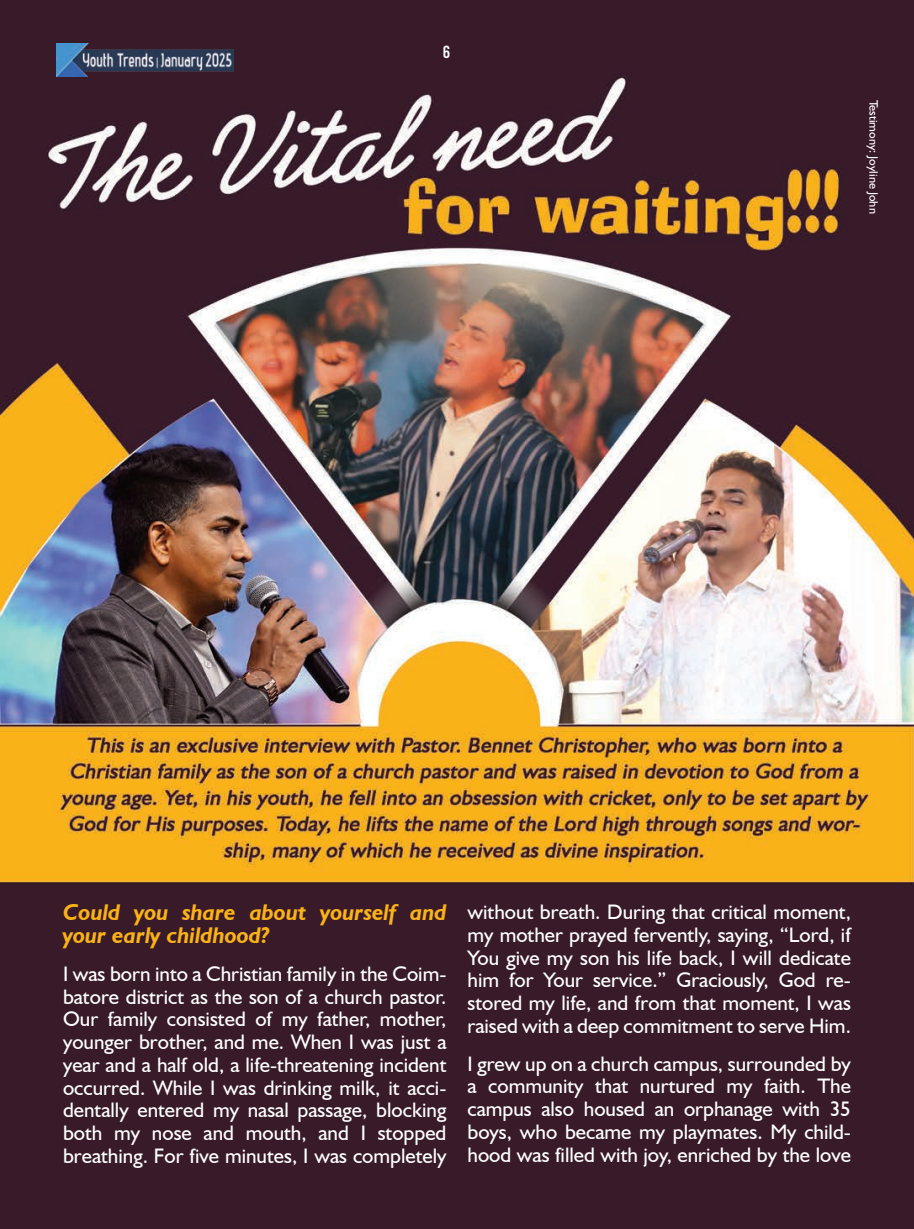
<style>
.page{position:relative;width:914px;height:1229px;background:#fff}
.page>*{position:absolute;margin:0;border:0;box-sizing:border-box;transform-origin:0 0}
.t1{font:italic 700 22.75px/22.8px "Humanist 521 BT";color:#fab217}
.t2{font:21px/22.8px "Humanist 521 BT";color:#fff;text-align:justify}
.t3{font:17.5px "Bebas Kai";color:#fff}
.t4{font:12.25px "Humanist 521 BT";color:#fff}
</style>
<div class="page">
<img style="left:0;top:0;width:914px;height:1228px">
<img style="left:57px;top:44px;width:177px;height:32px">
<p class="t3" style="left:443px;top:42px;width:9px">6</p>
<p class="t4" style="left:881px;top:100px;width:115px;rotate:90deg">Testimony: Joyline John</p>
<p class="t1" style="left:63px;top:900px;width:385px">Could you share about yourself and your early childhood?</p>
<p class="t2" style="left:63px;top:962px;width:385px">I was born into a Christian family in the Coim&shy;batore district as the son of a church pastor.<br>Our family consisted of my father, mother, younger brother, and me. When I was just a year and a half old, a life-threatening incident occurred. While I was drinking milk, it acci&shy;dentally entered my nasal passage, blocking both my nose and mouth, and I stopped breathing. For five minutes, I was completely</p>
<p class="t2" style="left:467px;top:900px;width:385px">without breath. During that critical moment, my mother prayed fervently, saying, “Lord, if You give my son his life back, I will dedicate him for Your service.” Graciously, God re&shy;stored my life, and from that moment, I was raised with a deep commitment to serve Him.</p>
<p class="t2" style="left:467px;top:1051px;width:385px">I grew up on a church campus, surrounded by a community that nurtured my faith. The campus also housed an orphanage with 35 boys, who became my playmates. My child&shy;hood was filled with joy, enriched by the love</p>
</div>
